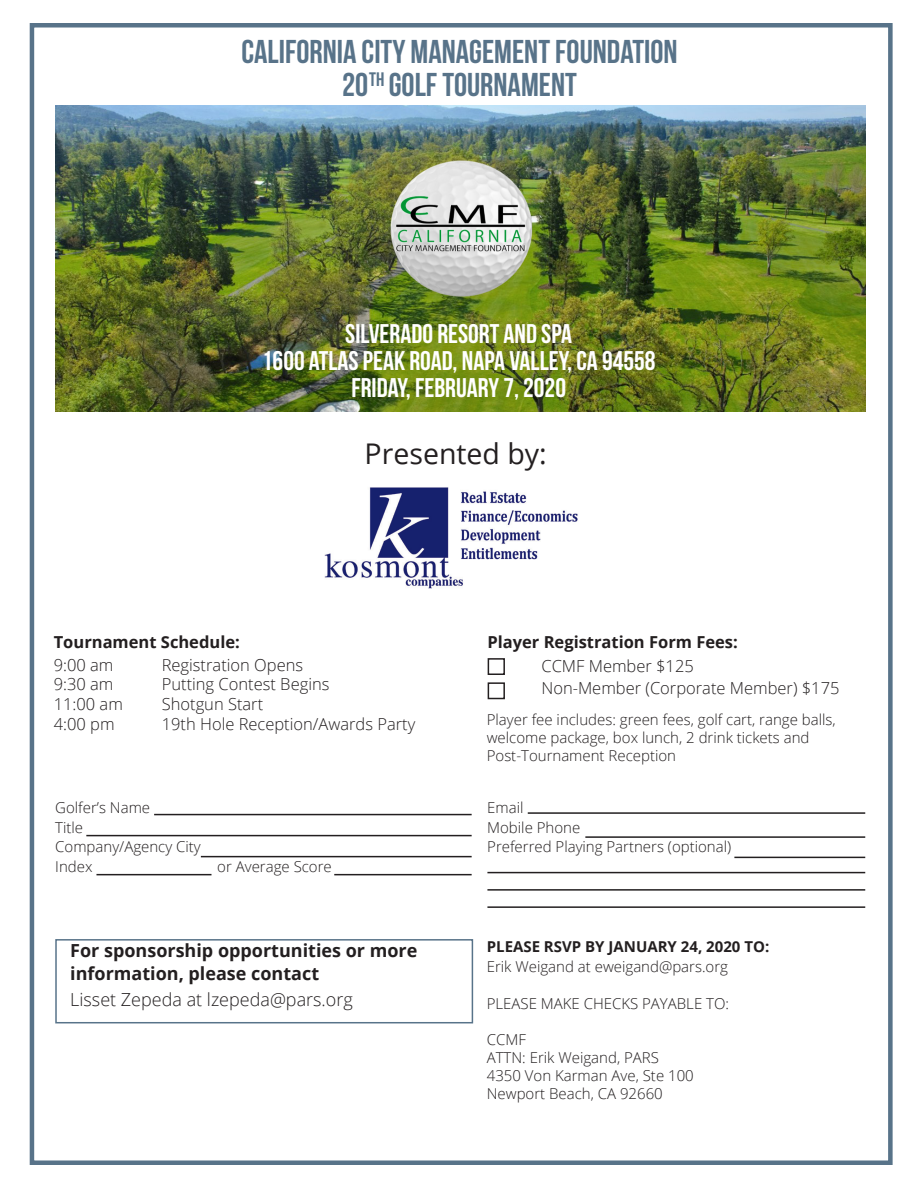
<style>
.page{position:relative;width:918px;height:1188px;background:#fff}
.page>*{position:absolute;margin:0;border:0;box-sizing:border-box;transform-origin:0 0}
.t1{font:700 33px "Bebas Neue";color:#587389}
.t2{font:28.5px "Open Sans";color:#231f20}
.t3{font:700 27px "Bebas Neue";color:#fff}
.t4{font:700 19.5px "Bebas Neue";color:#587389}
.t5{font:700 18px/23.1px "Open Sans";color:#231f20}
.t6{font:300 18px "Open Sans";color:#231f20}
.t7{font:300 16.5px "Open Sans";color:#231f20}
.t8{font:700 16.5px "Open Sans";color:#231f20}
.t9{font:300 15px/18px "Open Sans";color:#231f20}
.t10{font:700 15px "Open Sans";color:#231f20}
</style>
<div class="page">
<div style="left:30px;top:23px;width:863px;height:1142px;border:4px solid #587389"></div>
<img style="left:55px;top:106px;width:810px;height:305px">
<div style="left:488px;top:658px;width:17px;height:17px;border:2px solid #231f20"></div>
<div style="left:488px;top:682px;width:17px;height:17px;border:2px solid #231f20"></div>
<hr style="left:154px;top:814px;width:318px;height:1px;background:#231f20">
<hr style="left:86px;top:835px;width:386px;height:1px;background:#231f20">
<hr style="left:201px;top:856px;width:271px;height:1px;background:#231f20">
<hr style="left:96px;top:874px;width:116px;height:1px;background:#231f20">
<hr style="left:334px;top:874px;width:138px;height:1px;background:#231f20">
<hr style="left:528px;top:812px;width:337px;height:2px;background:#231f20">
<hr style="left:585px;top:836px;width:280px;height:2px;background:#231f20">
<hr style="left:734px;top:857px;width:131px;height:1px;background:#231f20">
<hr style="left:487px;top:872px;width:378px;height:1px;background:#231f20">
<hr style="left:487px;top:889px;width:378px;height:2px;background:#231f20">
<hr style="left:487px;top:906px;width:378px;height:2px;background:#231f20">
<div style="left:55px;top:939px;width:418px;height:84px;border:2px solid #587389"></div>
<img style="left:390px;top:161px;width:142px;height:136px">
<img style="left:324px;top:487px;width:254px;height:102px">
<p class="t1" style="left:241px;top:33px;width:438px">CALIFORNIA CITY MANAGEMENT FOUNDATION</p>
<p class="t1" style="left:342px;top:66px;width:236px">20 GOLF TOURNAMENT</p>
<p class="t4" style="left:369px;top:68px;width:17px">TH</p>
<p class="t3" style="left:345px;top:319px;width:228px">SILVERADO RESORT AND SPA</p>
<p class="t3" style="left:262px;top:346px;width:395px">1600 ATLAS PEAK ROAD, NAPA VALLEY, CA 94558</p>
<p class="t3" style="left:351px;top:373px;width:216px">FRIDAY, FEBRUARY 7, 2020</p>
<p class="t2" style="left:365px;top:434px;width:184px">Presented by:</p>
<p class="t8" style="left:54px;top:630px;width:188px">Tournament Schedule:</p>
<p class="t7" style="left:54px;top:653px;width:61px">9:00 am</p>
<p class="t7" style="left:162px;top:653px;width:143px">Registration Opens</p>
<p class="t7" style="left:54px;top:673px;width:61px">9:30 am</p>
<p class="t7" style="left:162px;top:673px;width:169px">Putting Contest Begins</p>
<p class="t7" style="left:54px;top:693px;width:71px">11:00 am</p>
<p class="t7" style="left:162px;top:693px;width:103px">Shotgun Start</p>
<p class="t7" style="left:54px;top:713px;width:62px">4:00 pm</p>
<p class="t7" style="left:162px;top:713px;width:255px">19th Hole Reception/Awards Party</p>
<p class="t8" style="left:487px;top:630px;width:252px">Player Registration Form Fees:</p>
<p class="t7" style="left:541px;top:654px;width:154px">CCMF Member $125</p>
<p class="t7" style="left:541px;top:677px;width:300px">Non-Member (Corporate Member) $175</p>
<p class="t9" style="left:487px;top:710px;width:351px">Player fee includes: green fees, golf cart, range balls, welcome package, box lunch, 2 drink tickets and<br>Post-Tournament Reception</p>
<p class="t9" style="left:55px;top:798px;width:96px">Golfer’s Name</p>
<p class="t9" style="left:487px;top:798px;width:38px">Email</p>
<p class="t9" style="left:55px;top:818px;width:29px">Title</p>
<p class="t9" style="left:487px;top:818px;width:95px">Mobile Phone</p>
<p class="t9" style="left:55px;top:837px;width:147px">Company/Agency City</p>
<p class="t9" style="left:487px;top:837px;width:245px">Preferred Playing Partners (optional)</p>
<p class="t9" style="left:55px;top:857px;width:39px">Index</p>
<p class="t9" style="left:217px;top:857px;width:116px">or Average Score</p>
<p class="t5" style="left:70px;top:939px;width:349px">For sponsorship opportunities or more information, please contact</p>
<p class="t6" style="left:70px;top:987px;width:284px">Lisset Zepeda at lzepeda@pars.org</p>
<p class="t10" style="left:487px;top:936px;width:284px">PLEASE RSVP BY JANUARY 24, 2020 TO:</p>
<p class="t9" style="left:487px;top:957px;width:243px">Erik Weigand at eweigand@pars.org</p>
<p class="t9" style="left:487px;top:994px;width:244px">PLEASE MAKE CHECKS PAYABLE TO:</p>
<p class="t9" style="left:487px;top:1030px;width:41px">CCMF</p>
<p class="t9" style="left:487px;top:1048px;width:174px">ATTN: Erik Weigand, PARS</p>
<p class="t9" style="left:487px;top:1066px;width:209px">4350 Von Karman Ave, Ste 100</p>
<p class="t9" style="left:487px;top:1084px;width:178px">Newport Beach, CA 92660</p>
</div>
